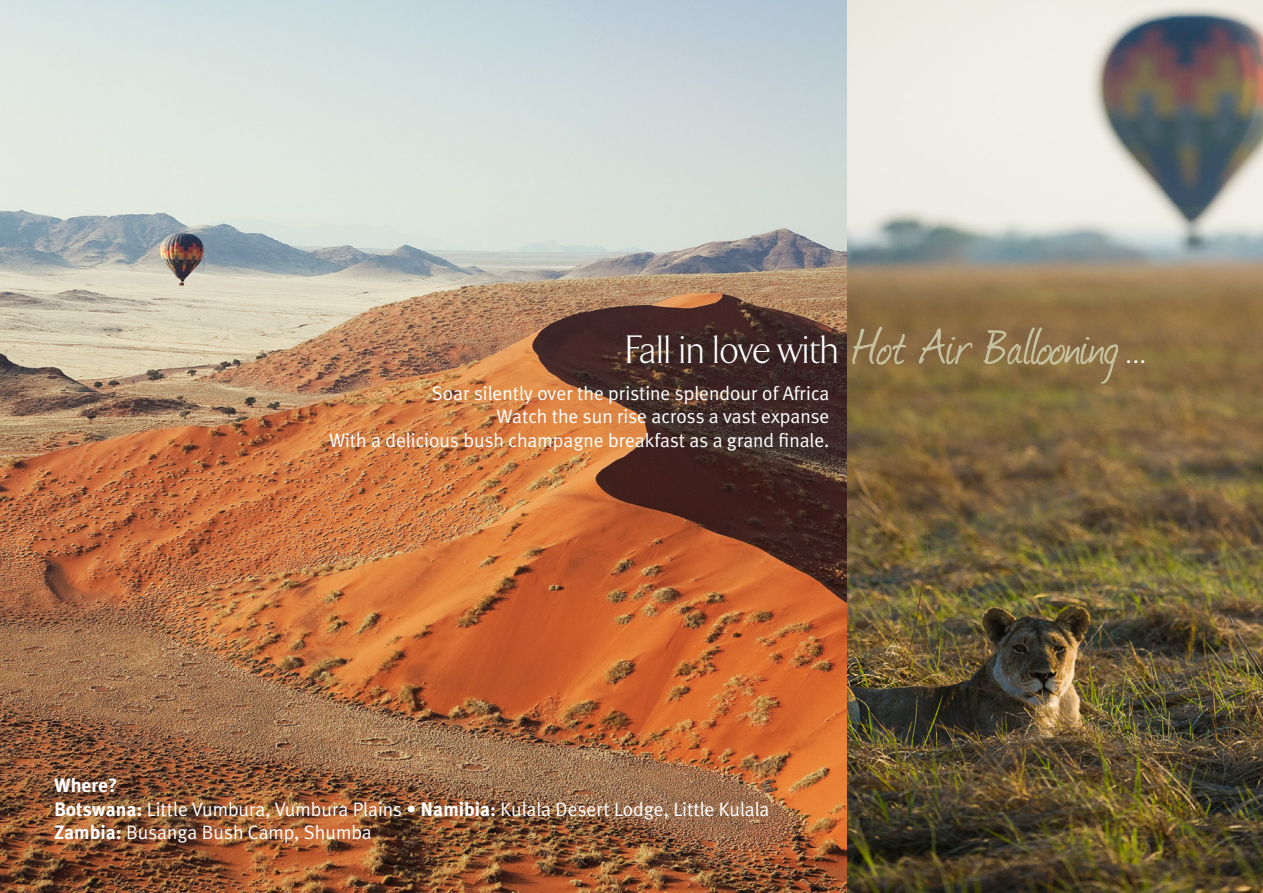
<style>
.page{position:relative;width:1263px;height:893px;background:#fff}
.page>*{position:absolute;margin:0;border:0;box-sizing:border-box;transform-origin:0 0}
.t1{font:60px "Journal";letter-spacing:-.01em;color:#c5c1a0}
.t2{font:19.5px/23.4px "Meta Plus Normal";color:#fff}
.t3{font:700 19.5px "Meta Plus";color:#fff}
.s1{font-family:"Arrow";font-weight:300;font-size:40.5px;color:#fff}
.s2{font-family:"Meta Plus";font-weight:700}
</style>
<div class="page">
<img style="left:0;top:0;width:1263px;height:893px">
<h1 class="t1" style="left:625px;top:306px;width:523px"><span class="s1">Fall in love with</span> Hot Air Ballooning <span class="s1">…</span></h1>
<p class="t2" style="left:329px;top:381px;width:502px;text-align:right">Soar silently over the pristine splendour of Africa<br>Watch the sun rise across a vast expanse<br>With a delicious bush champagne breakfast as a grand finale.</p>
<p class="t3" style="left:54px;top:774px;width:65px">Where?</p>
<p class="t2" style="left:54px;top:797px;width:717px"><span class="s2">Botswana:</span> Little Vumbura, Vumbura Plains • <span class="s2">Namibia:</span> Kulala Desert Lodge, Little Kulala<br><span class="s2">Zambia:</span> Busanga Bush Camp, Shumba</p>
</div>
